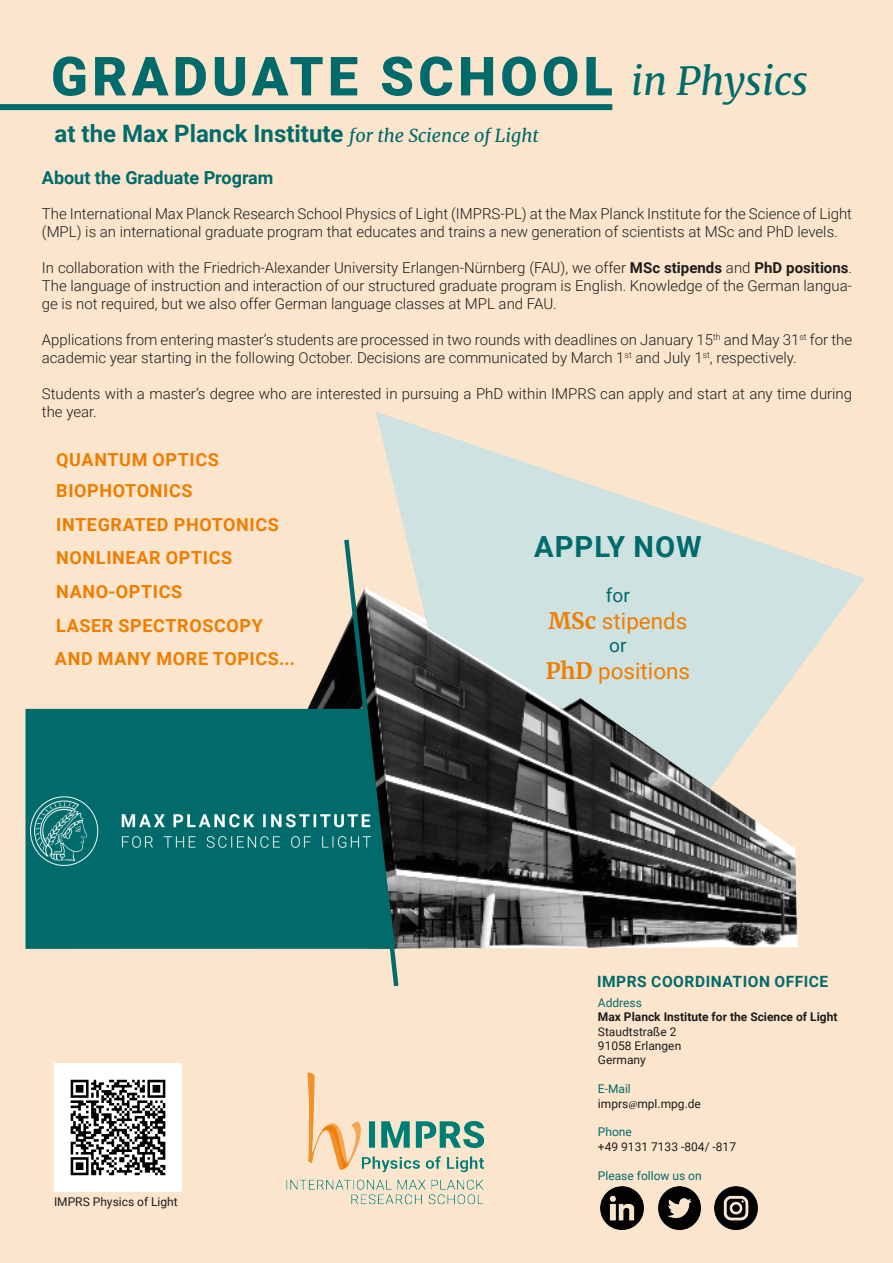
<style>
.page{position:relative;width:893px;height:1263px;background:#fbe5cd}
.page>*{position:absolute;margin:0;border:0;box-sizing:border-box;transform-origin:0 0}
.t1{font:900 54px "Roboto";letter-spacing:.08em;color:#006b6a}
.t2{font:700 29.1px "Roboto";letter-spacing:.035em;color:#006b6a}
.t3{font:700 24px "Roboto";color:#006b6a}
.t4{font:22.35px "Roboto";color:#ef7d00}
.t5{font:19.05px "Roboto";color:#006b6a}
.t6{font:700 18px "Roboto";letter-spacing:.035em;color:#ef7d00}
.t7{font:700 18px "Roboto";color:#006b6a}
.t8{font:700 15.6px "Roboto";letter-spacing:.035em;color:#006b6a}
.t9{font:300 15px/18px "Roboto";color:#1d1d1b}
.t10{font:12px "Roboto";color:#1d1d1b}
.t11{font:700 12px "Roboto";color:#1d1d1b}
.t12{font:12px "Roboto";color:#006b6a}
.s1{font-family:"Merriweather";font-weight:400;font-style:italic;font-size:39px}
.s2{font-family:"Merriweather";font-weight:400;font-style:italic;font-size:18px}
.s3{font-weight:700}
.s4{font-family:"Merriweather";font-weight:700}
.s5{font-family:"Minion Pro"}
</style>
<div class="page">
<div style="left:0;top:104px;width:612px;height:6px;background:#006b6a"></div>
<img style="left:714px;top:1186px;width:44px;height:45px">
<img style="left:600px;top:1186px;width:44px;height:45px">
<img style="left:658px;top:1186px;width:44px;height:45px">
<img style="left:286px;top:1072px;width:199px;height:133px">
<img style="left:54px;top:1064px;width:127px;height:127px">
<img style="left:301px;top:638px;width:497px;height:311px">
<svg style="left:341px;top:539px;width:60px;height:448px"></svg>
<div style="left:26px;top:709px;width:369px;height:240px;background:#006b6a"></div>
<svg style="left:376px;top:412px;width:489px;height:377px"></svg>
<img style="left:30px;top:796px;width:340px;height:69px">
<p class="t1" style="left:51px;top:38px;width:759px">GRADUATE SCHOOL <span class="s1">in Physics</span></p>
<p class="t3" style="left:55px;top:117px;width:486px">at the Max Planck Institute <span class="s2">for the Science of Light</span></p>
<p class="t7" style="left:42px;top:164px;width:233px">About the Graduate Program</p>
<p class="t9" style="left:42px;top:204px;width:812px">The International Max Planck Research School Physics of Light (IMPRS-PL) at the Max Planck Institute for the Science of Light (MPL) is an international graduate program that educates and trains a new generation of scientists at MSc and PhD levels.</p>
<p class="t9" style="left:42px;top:258px;width:812px;text-align:justify">In collaboration with the Friedrich-Alexander University Erlangen-Nürnberg (FAU), we offer <span class="s3">MSc stipends</span> and <span class="s3">PhD positions</span>.<br>The language of instruction and interaction of our structured graduate program is English. Knowledge of the German langua&shy;ge is not required, but we also offer German language classes at MPL and FAU.</p>
<p class="t9" style="left:42px;top:330px;width:812px">Applications from entering master’s students are processed in two rounds with deadlines on January 15<sup>th</sup> and May 31<sup>st</sup> for the academic year starting in the following October. Decisions are communicated by March 1<sup>st</sup> and July 1<sup>st</sup>, respectively.</p>
<p class="t9" style="left:42px;top:384px;width:812px">Students with a master’s degree who are interested in pursuing a PhD within IMPRS can apply and start at any time during the year.</p>
<p class="t6" style="left:56px;top:447px;width:164px">QUANTUM OPTICS</p>
<p class="t6" style="left:56px;top:478px;width:138px">BIOPHOTONICS</p>
<p class="t6" style="left:56px;top:511px;width:224px">INTEGRATED PHOTONICS</p>
<p class="t6" style="left:56px;top:545px;width:177px">NONLINEAR OPTICS</p>
<p class="t6" style="left:56px;top:579px;width:128px">NANO-OPTICS</p>
<p class="t6" style="left:56px;top:613px;width:208px">LASER SPECTROSCOPY</p>
<p class="t6" style="left:55px;top:646px;width:242px">AND MANY MORE TOPICS...</p>
<p class="t10" style="left:54px;top:1193px;width:125px">IMPRS Physics of Light</p>
<p class="t2" style="left:534px;top:526px;width:169px">APPLY NOW</p>
<p class="t5" style="left:606px;top:582px;width:25px">for</p>
<p class="t4" style="left:548px;top:606px;width:140px"><span class="s4">MSc</span> stipends</p>
<p class="t5" style="left:609px;top:632px;width:19px">or</p>
<p class="t4" style="left:546px;top:655px;width:146px"><span class="s4">PhD</span> positions</p>
<p class="t8" style="left:597px;top:970px;width:233px">IMPRS COORDINATION OFFICE</p>
<p class="t12" style="left:598px;top:994px;width:46px">Address</p>
<p class="t11" style="left:598px;top:1008px;width:241px">Max Planck Institute for the Science of Light</p>
<p class="t10" style="left:598px;top:1023px;width:80px">Staudtstraße 2</p>
<p class="t10" style="left:598px;top:1037px;width:85px">91058 Erlangen</p>
<p class="t10" style="left:598px;top:1052px;width:49px">Germany</p>
<p class="t12" style="left:598px;top:1080px;width:34px">E-Mail</p>
<p class="t10" style="left:598px;top:1095px;width:105px">imprs<span class="s5">@</span>mpl.mpg.de</p>
<p class="t12" style="left:598px;top:1124px;width:36px">Phone</p>
<p class="t10" style="left:598px;top:1138px;width:140px">+49 9131 7133 -804/ -817</p>
<p class="t12" style="left:598px;top:1167px;width:105px">Please follow us on</p>
</div>
